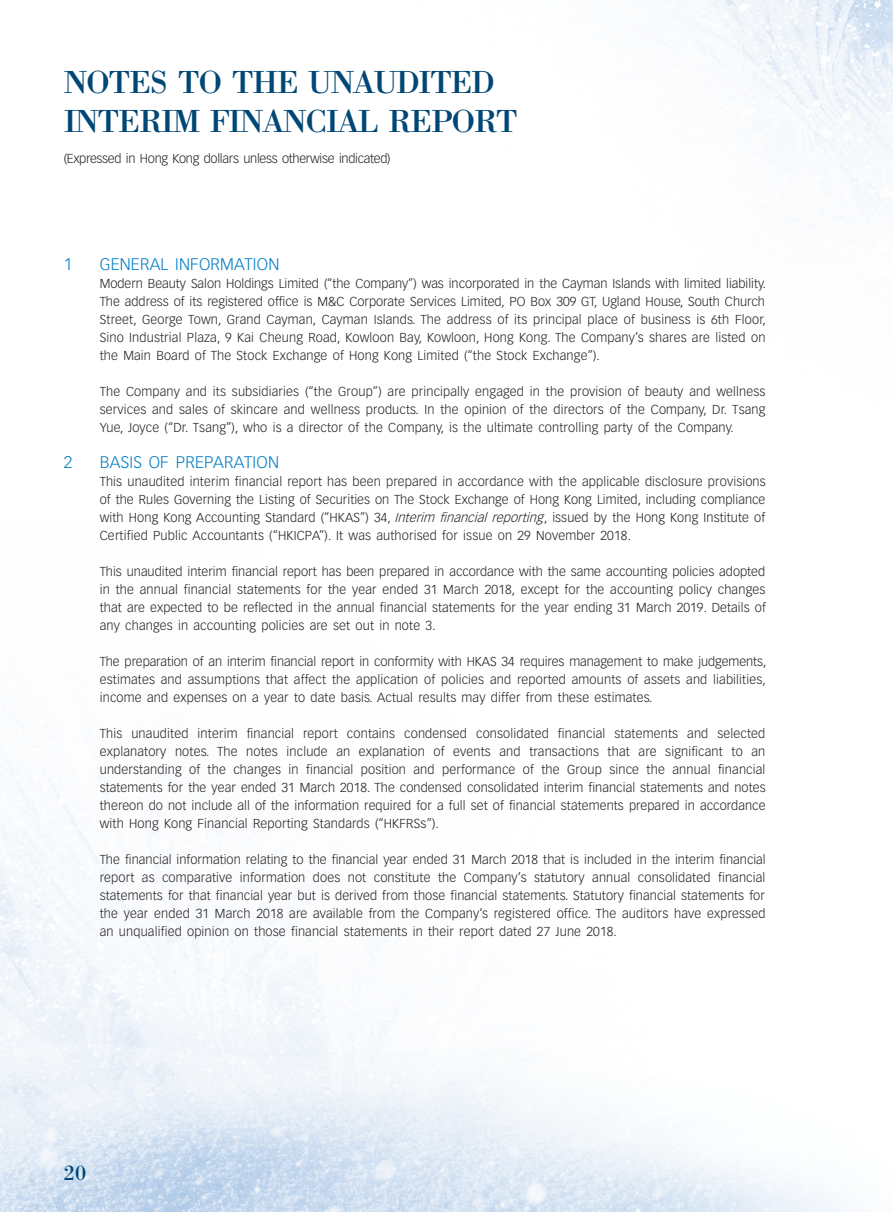
<style>
.page{position:relative;width:893px;height:1212px;background:#fff}
.page>*{position:absolute;margin:0;border:0;box-sizing:border-box;transform-origin:0 0}
.t1{font:33px/39px "Bodoni Std";letter-spacing:-.04em;color:#004775}
.t2{font:22.5px "Bodoni Std";color:#004775}
._03_H1{font:300 16.5px "Vectora LT Std";letter-spacing:.015em;color:#007dc3}
._12___P2{font:300 12.75px/18px "Vectora LT Std";letter-spacing:.015em;color:#231f20;text-align:justify}
._12___P2-2{font:300 12.75px "Vectora LT Std";letter-spacing:-.02em;color:#231f20}
.s1{font-style:italic}
</style>
<div class="page">
<img style="left:653px;top:0;width:240px;height:221px">
<img style="left:0;top:820px;width:844px;height:392px">
<h1 class="t1" style="left:64px;top:62px;width:455px">NOTES TO THE UNAUDITED<br>INTERIM FINANCIAL REPORT</h1>
<p class="_12___P2-2" style="left:64px;top:151px;width:328px">(Expressed in Hong Kong dollars unless otherwise indicated)</p>
<p class="_03_H1" style="left:64px;top:254px;width:10px">1</p>
<p class="_03_H1" style="left:100px;top:254px;width:181px">GENERAL INFORMATION</p>
<p class="_12___P2" style="left:100px;top:274px;width:668px">Modern Beauty Salon Holdings Limited (“the Company”) was incorporated in the Cayman Islands with limited liability.<br>The address of its registered office is M&amp;C Corporate Services Limited, PO Box 309 GT, Ugland House, South Church Street, George Town, Grand Cayman, Cayman Islands. The address of its principal place of business is 6th Floor, Sino Industrial Plaza, 9 Kai Cheung Road, Kowloon Bay, Kowloon, Hong Kong. The Company’s shares are listed on the Main Board of The Stock Exchange of Hong Kong Limited (“the Stock Exchange”).</p>
<p class="_12___P2" style="left:100px;top:382px;width:667px">The Company and its subsidiaries (“the Group”) are principally engaged in the provision of beauty and wellness services and sales of skincare and wellness products. In the opinion of the directors of the Company, Dr. Tsang Yue, Joyce (“Dr. Tsang”), who is a director of the Company, is the ultimate controlling party of the Company.</p>
<p class="_03_H1" style="left:64px;top:452px;width:10px">2</p>
<p class="_03_H1" style="left:100px;top:452px;width:181px">BASIS OF PREPARATION</p>
<p class="_12___P2" style="left:100px;top:472px;width:667px">This unaudited interim financial report has been prepared in accordance with the applicable disclosure provisions of the Rules Governing the Listing of Securities on The Stock Exchange of Hong Kong Limited, including compliance with Hong Kong Accounting Standard (“HKAS”) 34, <span class="s1">Interim financial reporting</span>, issued by the Hong Kong Institute of Certified Public Accountants (“HKICPA”). It was authorised for issue on 29 November 2018.</p>
<p class="_12___P2" style="left:100px;top:562px;width:668px">This unaudited interim financial report has been prepared in accordance with the same accounting policies adopted in the annual financial statements for the year ended 31 March 2018, except for the accounting policy changes that are expected to be reflected in the annual financial statements for the year ending 31 March 2019. Details of any changes in accounting policies are set out in note 3.</p>
<p class="_12___P2" style="left:100px;top:652px;width:668px">The preparation of an interim financial report in conformity with HKAS 34 requires management to make judgements, estimates and assumptions that affect the application of policies and reported amounts of assets and liabilities, income and expenses on a year to date basis. Actual results may differ from these estimates.</p>
<p class="_12___P2" style="left:100px;top:724px;width:667px">This unaudited interim financial report contains condensed consolidated financial statements and selected explanatory notes. The notes include an explanation of events and transactions that are significant to an understanding of the changes in financial position and performance of the Group since the annual financial statements for the year ended 31 March 2018. The condensed consolidated interim financial statements and notes thereon do not include all of the information required for a full set of financial statements prepared in accordance with Hong Kong Financial Reporting Standards (“HKFRSs”).</p>
<p class="_12___P2" style="left:100px;top:850px;width:667px">The financial information relating to the financial year ended 31 March 2018 that is included in the interim financial report as comparative information does not constitute the Company’s statutory annual consolidated financial statements for that financial year but is derived from those financial statements. Statutory financial statements for the year ended 31 March 2018 are available from the Company’s registered office. The auditors have expressed an unqualified opinion on those financial statements in their report dated 27 June 2018.</p>
<h2 class="t2" style="left:64px;top:1159px;width:24px">20</h2>
</div>
